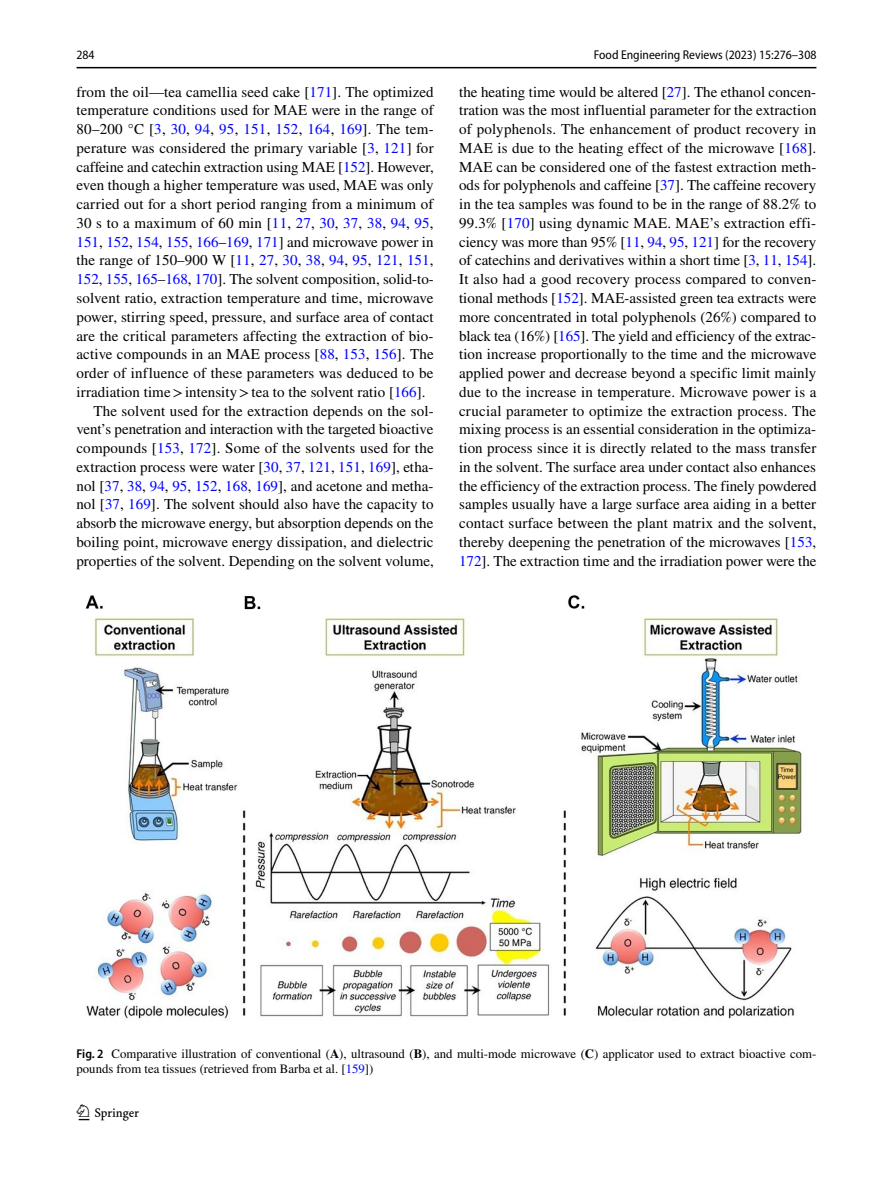
<style>
.page{position:relative;width:893px;height:1187px;background:#fff}
.page>*{position:absolute;margin:0;border:0;box-sizing:border-box;transform-origin:0 0}
.t1{font:22.5px "Springnew Regular 3";color:#000}
.t2{font:15px/18.8px "STIX";letter-spacing:.005em;color:#000;text-align:justify}
.t3{font:12.75px/15px "STIX";color:#000}
.t4{font:semi-condensed 12.75px "Myriad Pro";color:#000}
.s1{color:#00f}
.s2{font-family:"Myriad Pro";font-weight:600;font-stretch:semi-condensed}
.s3{font-weight:700}
</style>
<div class="page">
<hr style="left:77px;top:67px;width:739px;height:1px;background:#000">
<img style="left:85px;top:595px;width:717px;height:425px">
<p class="t4" style="left:77px;top:48px;width:20px">284</p>
<p class="t4" style="left:594px;top:48px;width:224px">Food Engineering Reviews (2023) 15:276–308</p>
<p class="t2" style="left:77px;top:83px;width:359px">from the oil—tea camellia seed cake [<span class="s1">171</span>]. The optimized</p>
<p class="t2" style="left:77px;top:102px;width:359px">temperature conditions used for MAE were in the range of</p>
<p class="t2" style="left:77px;top:121px;width:359px">80–200 °C [<span class="s1">3</span>, <span class="s1">30</span>, <span class="s1">94</span>, <span class="s1">95</span>, <span class="s1">151</span>, <span class="s1">152</span>, <span class="s1">164</span>, <span class="s1">169</span>]. The tem-</p>
<p class="t2" style="left:76px;top:139px;width:359px">perature was considered the primary variable [<span class="s1">3</span>, <span class="s1">121</span>] for</p>
<p class="t2" style="left:76px;top:158px;width:359px">caffeine and catechin extraction using MAE [<span class="s1">152</span>]. However,</p>
<p class="t2" style="left:76px;top:177px;width:359px">even though a higher temperature was used, MAE was only</p>
<p class="t2" style="left:76px;top:196px;width:358px">carried out for a short period ranging from a minimum of</p>
<p class="t2" style="left:76px;top:214px;width:359px">30 s to a maximum of 60 min [<span class="s1">11</span>, <span class="s1">27</span>, <span class="s1">30</span>, <span class="s1">37</span>, <span class="s1">38</span>, <span class="s1">94</span>, <span class="s1">95</span>,</p>
<p class="t2" style="left:77px;top:233px;width:359px"><span class="s1">151</span>, <span class="s1">152</span>, <span class="s1">154</span>, <span class="s1">155</span>, <span class="s1">166</span>–<span class="s1">169</span>, <span class="s1">171</span>] and microwave power in</p>
<p class="t2" style="left:76px;top:252px;width:359px">the range of 150–900 W [<span class="s1">11</span>, <span class="s1">27</span>, <span class="s1">30</span>, <span class="s1">38</span>, <span class="s1">94</span>, <span class="s1">95</span>, <span class="s1">121</span>, <span class="s1">151</span>,</p>
<p class="t2" style="left:76px;top:271px;width:359px"><span class="s1">152</span>, <span class="s1">155</span>, <span class="s1">165</span>–<span class="s1">168</span>, <span class="s1">170</span>]. The solvent composition, solid-to-</p>
<p class="t2" style="left:76px;top:289px;width:358px">solvent ratio, extraction temperature and time, microwave</p>
<p class="t2" style="left:76px;top:308px;width:359px">power, stirring speed, pressure, and surface area of contact</p>
<p class="t2" style="left:76px;top:327px;width:358px">are the critical parameters affecting the extraction of bio-</p>
<p class="t2" style="left:76px;top:346px;width:359px">active compounds in an MAE process [<span class="s1">88</span>, <span class="s1">153</span>, <span class="s1">156</span>]. The</p>
<p class="t2" style="left:76px;top:364px;width:358px">order of influence of these parameters was deduced to be</p>
<p class="t2" style="left:76px;top:383px;width:351px">irradiation time&gt;intensity&gt;tea to the solvent ratio [<span class="s1">166</span>].</p>
<p class="t2" style="left:93px;top:402px;width:342px">The solvent used for the extraction depends on the sol-</p>
<p class="t2" style="left:76px;top:421px;width:358px">vent’s penetration and interaction with the targeted bioactive</p>
<p class="t2" style="left:76px;top:439px;width:359px">compounds [<span class="s1">153</span>, <span class="s1">172</span>]. Some of the solvents used for the</p>
<p class="t2" style="left:76px;top:458px;width:359px">extraction process were water [<span class="s1">30</span>, <span class="s1">37</span>, <span class="s1">121</span>, <span class="s1">151</span>, <span class="s1">169</span>], etha-</p>
<p class="t2" style="left:76px;top:477px;width:359px">nol [<span class="s1">37</span>, <span class="s1">38</span>, <span class="s1">94</span>, <span class="s1">95</span>, <span class="s1">152</span>, <span class="s1">168</span>, <span class="s1">169</span>], and acetone and metha-</p>
<p class="t2" style="left:76px;top:496px;width:359px">nol [<span class="s1">37</span>, <span class="s1">169</span>]. The solvent should also have the capacity to</p>
<p class="t2" style="left:76px;top:514px;width:358px">absorb the microwave energy, but absorption depends on the</p>
<p class="t2" style="left:76px;top:533px;width:359px">boiling point, microwave energy dissipation, and dielectric</p>
<p class="t2" style="left:76px;top:552px;width:359px">properties of the solvent. Depending on the solvent volume,</p>
<p class="t2" style="left:459px;top:83px;width:359px">the heating time would be altered [<span class="s1">27</span>]. The ethanol concen&shy;tration was the most influential parameter for the extraction of polyphenols. The enhancement of product recovery in MAE is due to the heating effect of the microwave [<span class="s1">168</span>].<br>MAE can be considered one of the fastest extraction meth&shy;ods for polyphenols and caffeine [<span class="s1">37</span>]. The caffeine recovery in the tea samples was found to be in the range of 88.2% to 99.3% [<span class="s1">170</span>] using dynamic MAE. MAE’s extraction effi&shy;ciency was more than 95% [<span class="s1">11</span>, <span class="s1">94</span>, <span class="s1">95</span>, <span class="s1">121</span>] for the recovery of catechins and derivatives within a short time [<span class="s1">3</span>, <span class="s1">11</span>, <span class="s1">154</span>].<br>It also had a good recovery process compared to conven&shy;tional methods [<span class="s1">152</span>]. MAE-assisted green tea extracts were more concentrated in total polyphenols (26%) compared to black tea (16%) [<span class="s1">165</span>]. The yield and efficiency of the extrac&shy;tion increase proportionally to the time and the microwave applied power and decrease beyond a specific limit mainly due to the increase in temperature. Microwave power is a crucial parameter to optimize the extraction process. The mixing process is an essential consideration in the optimiza&shy;tion process since it is directly related to the mass transfer in the solvent. The surface area under contact also enhances the efficiency of the extraction process. The finely powdered samples usually have a large surface area aiding in a better contact surface between the plant matrix and the solvent, thereby deepening the penetration of the microwaves [<span class="s1">153</span>, <span class="s1">172</span>]. The extraction time and the irradiation power were the</p>
<p class="t3" style="left:77px;top:1047px;width:741px"><span class="s2">Fig. 2</span> Comparative illustration of conventional (<span class="s3">A</span>), ultrasound (<span class="s3">B</span>), and multi-mode microwave (<span class="s3">C</span>) applicator used to extract bioactive com&shy;pounds from tea tissues (retrieved from Barba et al. [<span class="s1">159</span>])</p>
<h1 class="t1" style="left:79px;top:1104px;width:62px">1 3</h1>
</div>
